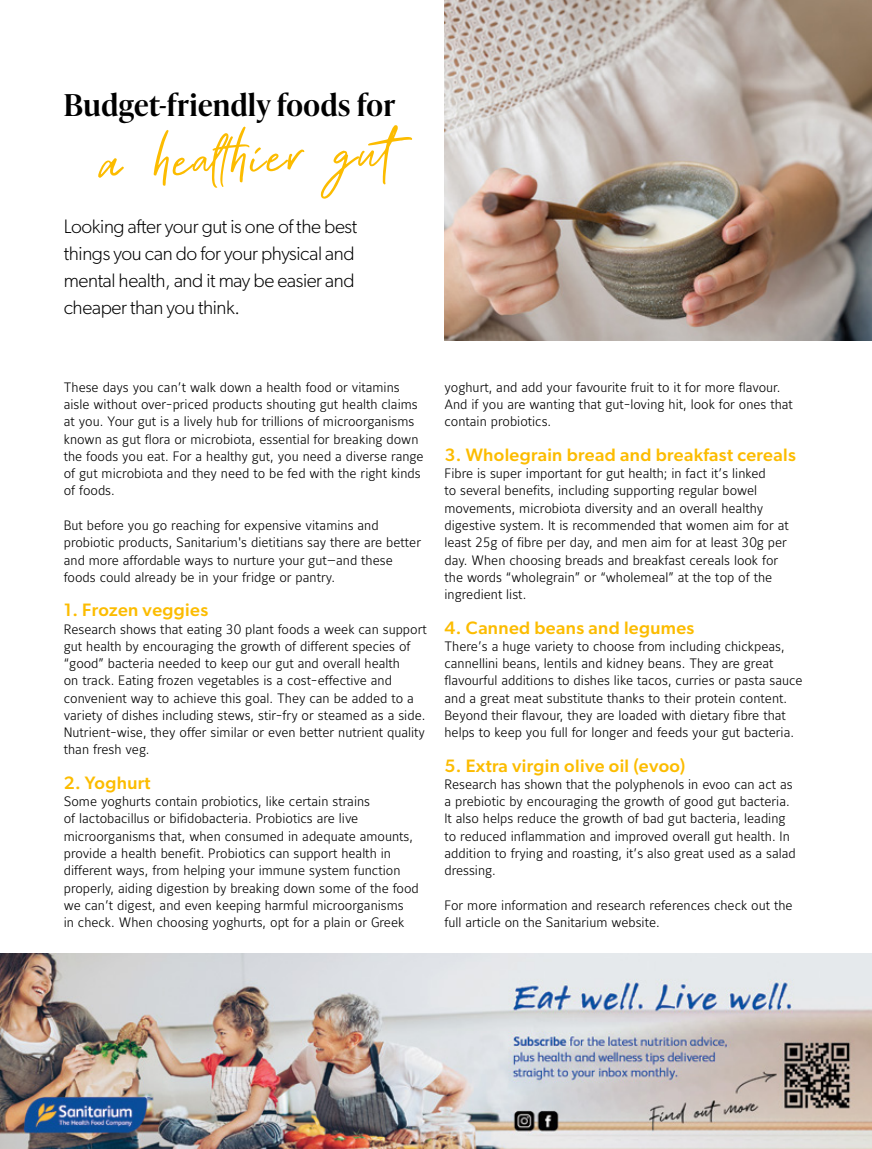
<style>
.page{position:relative;width:872px;height:1149px;background:#fff}
.page>*{position:absolute;margin:0;border:0;box-sizing:border-box;transform-origin:0 0}
.t1{font:91.5px "Aurelie Smith Script";color:#fcbc00}
.t2{font:600 30px "Ivy Presto Headline";letter-spacing:.02em;color:#000}
.t3{font:300 19.5px/27px "Gibson";letter-spacing:-.02em;color:#000}
.t4{font:500 18px "Gibson";letter-spacing:.02em;color:#fcbc00}
.t5{font:13.5px/17.2px "Maurea Light Tf";color:#000}
</style>
<div class="page">
<img style="left:444px;top:0;width:428px;height:340px">
<img style="left:0;top:953px;width:872px;height:195px">
<h2 class="t2" style="left:64px;top:83px;width:333px">Budget-friendly foods for</h2>
<h1 class="t1" style="left:98px;top:115px;width:306px;rotate:-3deg">a healthier gut</h1>
<h3 class="t3" style="left:64px;top:213px;width:295px">Looking after your gut is one of the best things you can do for your physical and mental health, and it may be easier and cheaper than you think.</h3>
<p class="t5" style="left:64px;top:379px;width:361px">These days you can’t walk down a health food or vitamins aisle without over-priced products shouting gut health claims at you. Your gut is a lively hub for trillions of microorganisms known as gut flora or microbiota, essential for breaking down the foods you eat. For a healthy gut, you need a diverse range of gut microbiota and they need to be fed with the right kinds of foods.</p>
<p class="t5" style="left:64px;top:517px;width:359px">But before you go reaching for expensive vitamins and probiotic products, Sanitarium's dietitians say there are better and more affordable ways to nurture your gut—and these foods could already be in your fridge or pantry.</p>
<h3 class="t4" style="left:64px;top:599px;width:146px">1. Frozen veggies</h3>
<p class="t5" style="left:64px;top:620px;width:364px">Research shows that eating 30 plant foods a week can support gut health by encouraging the growth of different species of “good” bacteria needed to keep our gut and overall health<br>on track. Eating frozen vegetables is a cost-effective and convenient way to achieve this goal. They can be added to a variety of dishes including stews, stir-fry or steamed as a side.<br>Nutrient-wise, they offer similar or even better nutrient quality than fresh veg.</p>
<h3 class="t4" style="left:64px;top:771px;width:88px">2. Yoghurt</h3>
<p class="t5" style="left:64px;top:793px;width:356px">Some yoghurts contain probiotics, like certain strains<br>of lactobacillus or bifidobacteria. Probiotics are live microorganisms that, when consumed in adequate amounts, provide a health benefit. Probiotics can support health in different ways, from helping your immune system function properly, aiding digestion by breaking down some of the food we can’t digest, and even keeping harmful microorganisms<br>in check. When choosing yoghurts, opt for a plain or Greek</p>
<p class="t5" style="left:444px;top:379px;width:350px">yoghurt, and add your favourite fruit to it for more flavour.<br>And if you are wanting that gut-loving hit, look for ones that contain probiotics.</p>
<h3 class="t4" style="left:444px;top:444px;width:353px">3. Wholegrain bread and breakfast cereals</h3>
<p class="t5" style="left:444px;top:465px;width:346px">Fibre is super important for gut health; in fact it’s linked<br>to several benefits, including supporting regular bowel movements, microbiota diversity and an overall healthy digestive system. It is recommended that women aim for at least 25g of fibre per day, and men aim for at least 30g per day. When choosing breads and breakfast cereals look for the words “wholegrain” or “wholemeal” at the top of the ingredient list.</p>
<h3 class="t4" style="left:444px;top:616px;width:251px">4. Canned beans and legumes</h3>
<p class="t5" style="left:444px;top:638px;width:360px">There’s a huge variety to choose from including chickpeas, cannellini beans, lentils and kidney beans. They are great flavourful additions to dishes like tacos, curries or pasta sauce and a great meat substitute thanks to their protein content.<br>Beyond their flavour, they are loaded with dietary fibre that helps to keep you full for longer and feeds your gut bacteria.</p>
<h3 class="t4" style="left:444px;top:754px;width:242px">5. Extra virgin olive oil (evoo)</h3>
<p class="t5" style="left:444px;top:776px;width:353px">Research has shown that the polyphenols in evoo can act as a prebiotic by encouraging the growth of good gut bacteria.<br>It also helps reduce the growth of bad gut bacteria, leading to reduced inflammation and improved overall gut health. In addition to frying and roasting, it’s also great used as a salad dressing.</p>
<p class="t5" style="left:444px;top:896px;width:350px">For more information and research references check out the full article on the Sanitarium website.</p>
</div>
